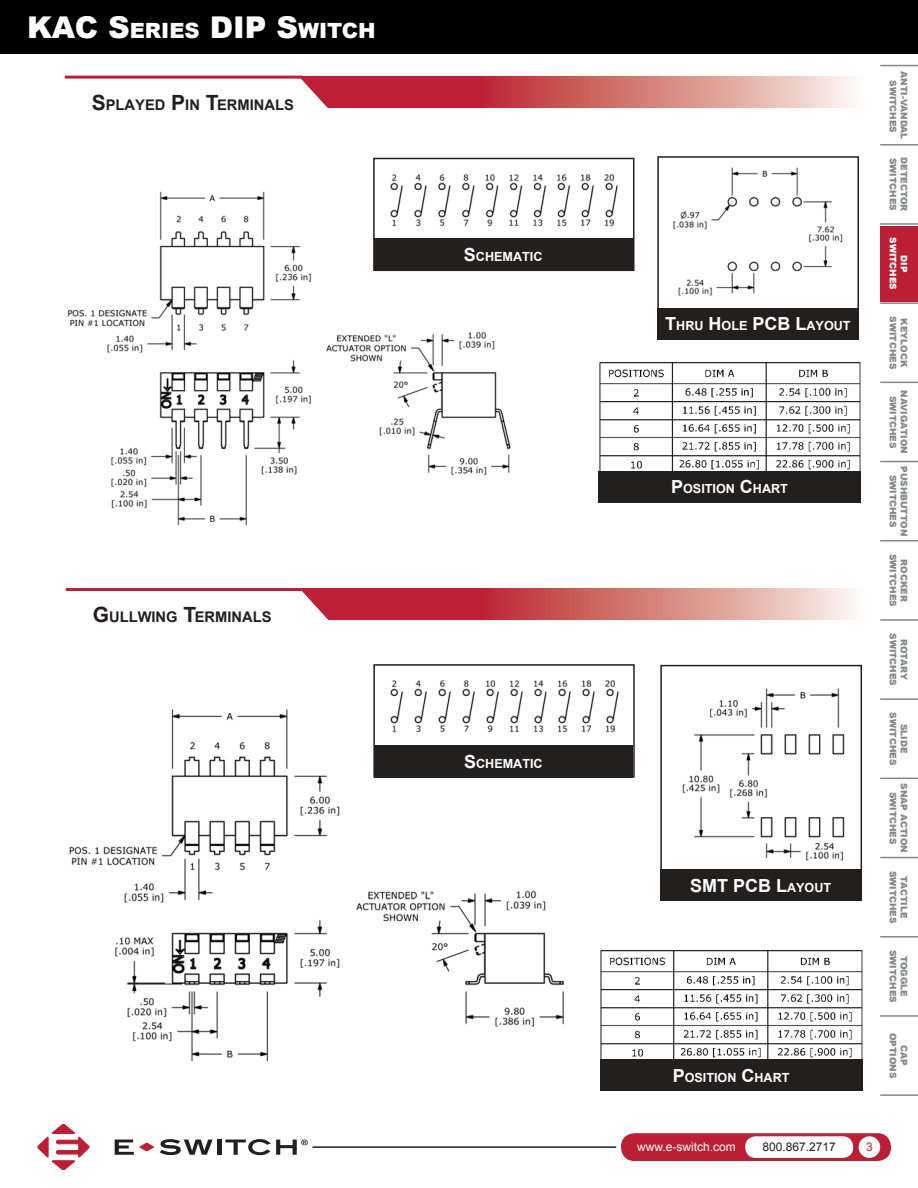
<style>
.page{position:relative;width:918px;height:1188px;background:#fff}
.page>*{position:absolute;margin:0;border:0;box-sizing:border-box;transform-origin:0 0}
.t1{font:900 21px "Arial";color:#fff}
.t2{font:700 18px "Arial";color:#fff}
.t3{font:700 14.7px "Arial";color:#221f1f}
.t4{font:700 12.6px "Arial";color:#fff}
.t5{font:12px "Arial";color:#fff}
.t6{font:12px "Arial";color:#221f1f}
.t7{font:12px "Arial";color:#bc1f35}
.t8{font:900 9px/10.8px "Arial";color:#85878a;text-align:center}
.t9{font:900 9px/10.8px "Arial";color:#fff;text-align:center}
.s1{font-size:30px}
.s2{font-size:21px}
.s3{font-size:18px}
.s4{font-size:12.6px}
</style>
<div class="page">
<div style="left:621px;top:1133px;width:270px;height:28px;background:#bc1f35;border-radius:14px"></div>
<div style="left:745px;top:1136px;width:108px;height:22px;background:#fff;border-radius:11px"></div>
<div style="left:859px;top:1136px;width:21px;height:22px;background:#fff;border-radius:50%"></div>
<hr style="left:313px;top:1146px;width:303px;height:2px;background:#221f1f">
<hr style="left:880px;top:65px;width:38px;height:1px;background:#85878a">
<hr style="left:880px;top:1094px;width:38px;height:2px;background:#85878a">
<hr style="left:880px;top:144px;width:38px;height:1px;background:#85878a">
<hr style="left:880px;top:223px;width:38px;height:2px;background:#85878a">
<hr style="left:880px;top:302px;width:38px;height:2px;background:#85878a">
<hr style="left:880px;top:382px;width:38px;height:1px;background:#85878a">
<hr style="left:880px;top:461px;width:38px;height:1px;background:#85878a">
<hr style="left:880px;top:540px;width:38px;height:1px;background:#85878a">
<hr style="left:880px;top:619px;width:38px;height:2px;background:#85878a">
<hr style="left:880px;top:698px;width:38px;height:2px;background:#85878a">
<hr style="left:880px;top:778px;width:38px;height:1px;background:#85878a">
<hr style="left:880px;top:857px;width:38px;height:1px;background:#85878a">
<hr style="left:880px;top:936px;width:38px;height:1px;background:#85878a">
<hr style="left:880px;top:1015px;width:38px;height:2px;background:#85878a">
<div style="left:880px;top:226px;width:38px;height:75px;background:#bc1f35"></div>
<div style="left:0;top:0;width:918px;height:54px;background:#000"></div>
<svg style="left:115px;top:1140px;width:39px;height:15px"></svg>
<svg style="left:160px;top:1139px;width:53px;height:16px"></svg>
<hr style="left:217px;top:1140px;width:4px;height:15px;background:#221f1f">
<svg style="left:225px;top:1139px;width:83px;height:16px"></svg>
<svg style="left:38px;top:1124px;width:51px;height:46px"></svg>
<hr style="left:65px;top:76px;width:237px;height:3px;background:#bc1f35">
<img style="left:298px;top:76px;width:555px;height:32px">
<hr style="left:66px;top:588px;width:237px;height:3px;background:#bc1f35">
<img style="left:302px;top:588px;width:551px;height:32px">
<img style="left:598px;top:362px;width:263px;height:117px">
<div style="left:599px;top:471px;width:262px;height:32px;background:#221f1f"></div>
<img style="left:68px;top:191px;width:451px;height:335px">
<img style="left:673px;top:167px;width:170px;height:129px">
<div style="left:657px;top:156px;width:202px;height:184px;border:2px solid #221f1f"></div>
<div style="left:657px;top:308px;width:202px;height:32px;background:#221f1f"></div>
<img style="left:69px;top:709px;width:496px;height:353px">
<img style="left:682px;top:688px;width:163px;height:173px">
<div style="left:660px;top:665px;width:202px;height:235px;border:2px solid #221f1f"></div>
<div style="left:660px;top:869px;width:201px;height:32px;background:#221f1f"></div>
<img style="left:600px;top:950px;width:263px;height:118px">
<div style="left:600px;top:1060px;width:262px;height:31px;background:#221f1f"></div>
<img style="left:380px;top:174px;width:238px;height:55px">
<div style="left:373px;top:158px;width:262px;height:113px;border:2px solid #221f1f"></div>
<div style="left:374px;top:239px;width:258px;height:32px;background:#221f1f"></div>
<img style="left:380px;top:680px;width:239px;height:56px">
<div style="left:373px;top:664px;width:262px;height:114px;border:2px solid #221f1f"></div>
<div style="left:374px;top:745px;width:258px;height:33px;background:#221f1f"></div>
<h1 class="t1" style="left:27px;top:15px;width:350px"><span class="s1">KAC S</span>ERIES <span class="s1">DIP S</span>WITCH</h1>
<h3 class="t3" style="left:92px;top:95px;width:204px"><span class="s2">S</span>PLAYED <span class="s2">P</span>IN <span class="s2">T</span>ERMINALS</h3>
<h3 class="t4" style="left:464px;top:249px;width:80px"><span class="s3">S</span>CHEMATIC</h3>
<h3 class="t3" style="left:93px;top:607px;width:180px"><span class="s2">G</span>ULLWING <span class="s2">T</span>ERMINALS</h3>
<h3 class="t4" style="left:464px;top:755px;width:80px"><span class="s3">S</span>CHEMATIC</h3>
<h3 class="t4" style="left:665px;top:318px;width:187px"><span class="s3">T</span>HRU <span class="s3">H</span>OLE <span class="s3">PCB L</span>AYOUT</h3>
<h3 class="t4" style="left:671px;top:481px;width:118px"><span class="s3">P</span>OSITION <span class="s3">C</span>HART</h3>
<h2 class="t2" style="left:690px;top:873px;width:143px">SMT PCB L<span class="s4">AYOUT</span></h2>
<h3 class="t4" style="left:673px;top:1069px;width:118px"><span class="s3">P</span>OSITION <span class="s3">C</span>HART</h3>
<p class="t8" style="left:910px;top:71px;width:70px;rotate:90deg">ANTI-VANDAL<br>SWITCHES</p>
<p class="t8" style="left:899px;top:158px;width:54px;rotate:90deg">SWITCHES</p>
<p class="t8" style="left:910px;top:157px;width:56px;rotate:90deg">DETECTOR</p>
<p class="t9" style="left:910px;top:237px;width:54px;rotate:90deg">DIP<br>SWITCHES</p>
<p class="t8" style="left:899px;top:316px;width:54px;rotate:90deg">SWITCHES</p>
<p class="t8" style="left:910px;top:318px;width:50px;rotate:90deg">KEYLOCK</p>
<p class="t8" style="left:910px;top:390px;width:65px;rotate:90deg">NAVIGATION<br>SWITCHES</p>
<p class="t8" style="left:910px;top:466px;width:71px;rotate:90deg">PUSHBUTTON<br>SWITCHES</p>
<p class="t8" style="left:910px;top:554px;width:54px;rotate:90deg">ROCKER<br>SWITCHES</p>
<p class="t8" style="left:910px;top:633px;width:54px;rotate:90deg">ROTARY<br>SWITCHES</p>
<p class="t8" style="left:910px;top:712px;width:54px;rotate:90deg">SLIDE<br>SWITCHES</p>
<p class="t8" style="left:910px;top:783px;width:71px;rotate:90deg">SNAP ACTION<br>SWITCHES</p>
<p class="t8" style="left:910px;top:871px;width:54px;rotate:90deg">TACTILE<br>SWITCHES</p>
<p class="t8" style="left:910px;top:950px;width:54px;rotate:90deg">TOGGLE<br>SWITCHES</p>
<p class="t8" style="left:910px;top:1033px;width:47px;rotate:90deg">CAP<br>OPTIONS</p>
<h3 class="t5" style="left:637px;top:1139px;width:100px">www.e-switch.com</h3>
<h3 class="t6" style="left:762px;top:1139px;width:75px">800.867.2717</h3>
<h3 class="t7" style="left:866px;top:1139px;width:8px">3</h3>
</div>
